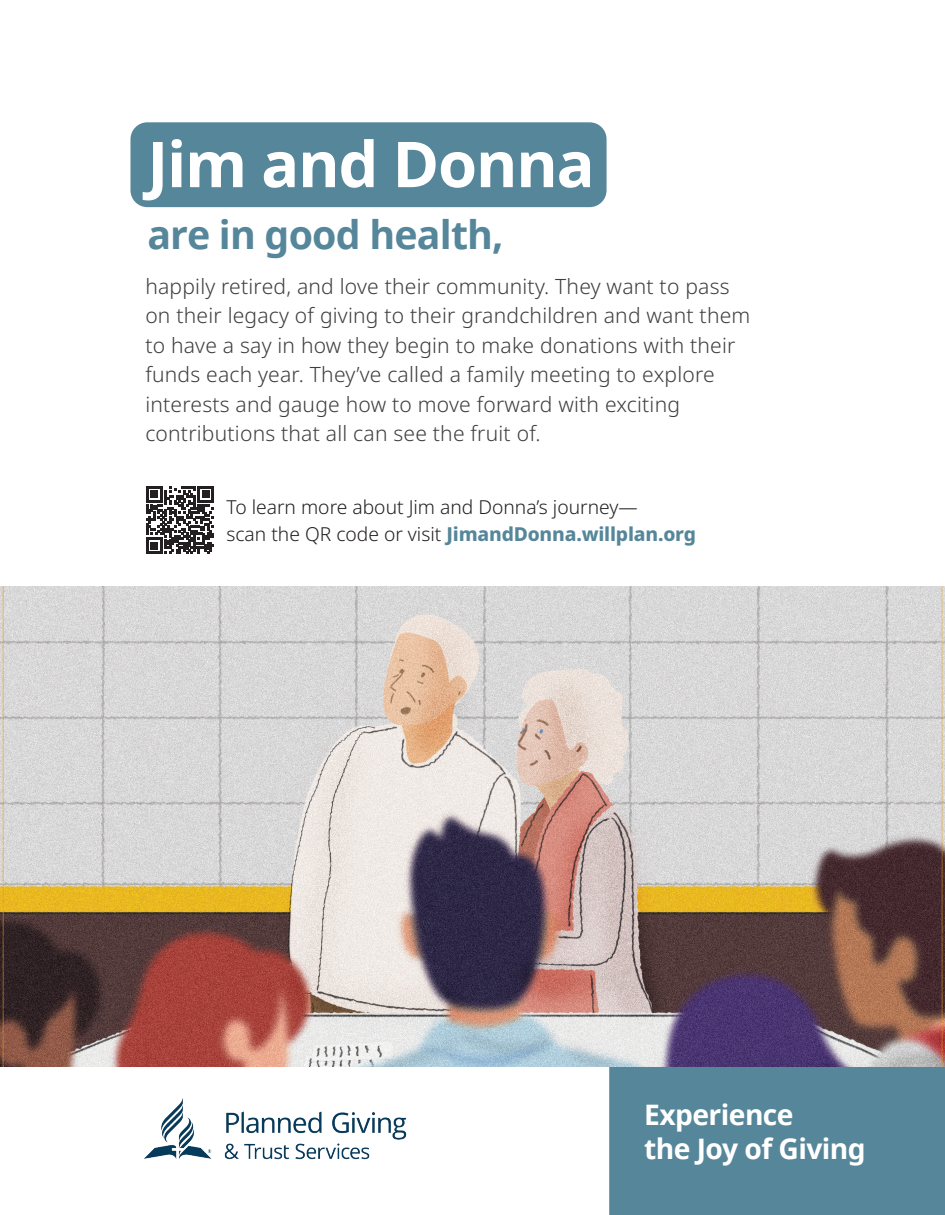
<style>
.page{position:relative;width:945px;height:1215px;background:#fff}
.page>*{position:absolute;margin:0;border:0;box-sizing:border-box;transform-origin:0 0}
.t1{font:700 63.3px "Noto Sans";letter-spacing:-.02em;color:#fff}
.t2{font:700 39.3px "Noto Sans";letter-spacing:-.02em;color:#56869a}
.t3{font:700 28.2px/34.5px "Noto Sans";letter-spacing:-.02em;color:#fff}
.t4{font:300 21px/29.5px "Noto Sans";letter-spacing:.01em;color:#3e3e3f}
.t5{font:300 19.2px/27.3px "Noto Sans";color:#231f20}
.s1{font-weight:800;color:#56869a}
</style>
<div class="page">
<div style="left:609px;top:1066px;width:336px;height:149px;background:#56869a"></div>
<img style="left:144px;top:1098px;width:263px;height:61px">
<img style="left:0;top:587px;width:945px;height:479px">
<svg style="left:146px;top:486px;width:68px;height:68px"></svg>
<div style="left:130px;top:122px;width:477px;height:85px;background:#56869a;border-radius:17px"></div>
<h1 class="t1" style="left:147px;top:120px;width:449px">Jim and Donna</h1>
<h2 class="t2" style="left:147px;top:207px;width:358px">are in good health,</h2>
<p class="t4" style="left:145px;top:272px;width:607px">happily retired, and love their community. They want to pass on their legacy of giving to their grandchildren and want them to have a say in how they begin to make donations with their funds each year. They’ve called a family meeting to explore interests and gauge how to move forward with exciting contributions that all can see the fruit of.</p>
<p class="t5" style="left:226px;top:494px;width:471px">To learn more about Jim and Donna’s journey—<br>scan the QR code or visit <span class="s1">JimandDonna.willplan.org</span></p>
<h3 class="t3" style="left:644px;top:1098px;width:223px">Experience<br>the Joy of Giving</h3>
</div>
